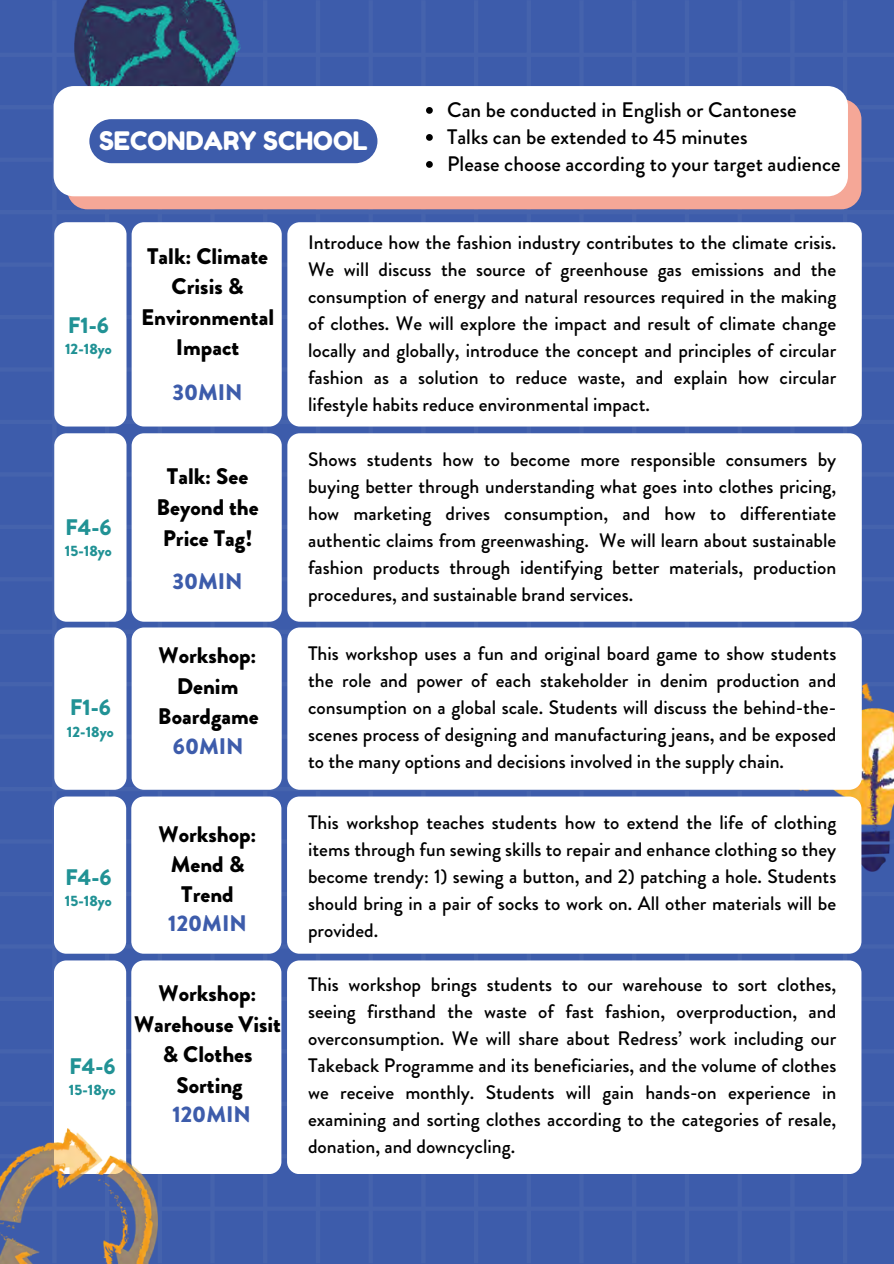
<style>
.page{position:relative;width:894px;height:1264px;background:#fff}
.page>*{position:absolute;margin:0;border:0;box-sizing:border-box;transform-origin:0 0}
.t1{font:25.5px "Fredoka One";color:#fff}
.t2{font:900 22.5px/30.2px "Brandon Grotesque";color:#000;text-align:center}
.t3{font:900 22.5px "Brandon Grotesque";color:#219295}
.t4{font:900 22.5px "Brandon Grotesque";color:#3d5cab}
.t5{font:500 21px "Brandon Grotesque";color:#000}
.t6{font:500 19.5px/27px "Brandon Grotesque";color:#000;text-align:justify}
.t7{font:900 15px "Brandon Grotesque";color:#219295}
.s1{color:#3d5cab}
</style>
<div class="page">
<div style="left:0;top:0;width:893px;height:1263px;background:#3d5cab"></div>
<img style="left:75px;top:0;width:165px;height:86px">
<img style="left:793px;top:683px;width:100px;height:188px">
<div style="left:132px;top:222px;width:150px;height:204px;background:#fff;border-radius:12px"></div>
<div style="left:54px;top:222px;width:72px;height:204px;background:#fff;border-radius:12px"></div>
<div style="left:287px;top:222px;width:574px;height:204px;background:#fff;border-radius:12px"></div>
<div style="left:67px;top:99px;width:794px;height:110px;background:#f5a797;border-radius:20px"></div>
<div style="left:54px;top:86px;width:793px;height:110px;background:#fff;border-radius:20px"></div>
<div style="left:89px;top:119px;width:288px;height:44px;background:#3d5cab;border-radius:22px"></div>
<svg style="left:426px;top:107px;width:6px;height:7px"></svg>
<svg style="left:426px;top:134px;width:6px;height:7px"></svg>
<svg style="left:426px;top:161px;width:6px;height:7px"></svg>
<div style="left:132px;top:433px;width:150px;height:188px;background:#fff;border-radius:12px"></div>
<div style="left:54px;top:433px;width:72px;height:188px;background:#fff;border-radius:12px"></div>
<div style="left:287px;top:433px;width:574px;height:188px;background:#fff;border-radius:12px"></div>
<div style="left:132px;top:627px;width:150px;height:162px;background:#fff;border-radius:12px"></div>
<div style="left:54px;top:627px;width:72px;height:162px;background:#fff;border-radius:12px"></div>
<div style="left:287px;top:627px;width:574px;height:162px;background:#fff;border-radius:12px"></div>
<div style="left:131px;top:796px;width:150px;height:157px;background:#fff;border-radius:12px"></div>
<div style="left:54px;top:796px;width:72px;height:157px;background:#fff;border-radius:12px"></div>
<div style="left:287px;top:796px;width:574px;height:157px;background:#fff;border-radius:12px"></div>
<div style="left:131px;top:960px;width:150px;height:213px;background:#fff;border-radius:12px"></div>
<div style="left:54px;top:960px;width:72px;height:213px;background:#fff;border-radius:12px"></div>
<div style="left:287px;top:960px;width:574px;height:214px;background:#fff;border-radius:12px"></div>
<img style="left:0;top:1128px;width:157px;height:135px">
<h2 class="t1" style="left:99px;top:125px;width:270px">SECONDARY SCHOOL</h2>
<p class="t5" style="left:447px;top:95px;width:351px">Can be conducted in English or Cantonese</p>
<p class="t5" style="left:447px;top:122px;width:302px">Talks can be extended to 45 minutes</p>
<h5 class="t5" style="left:447px;top:149px;width:395px">Please choose according to your target audience</h5>
<p class="t3" style="left:68px;top:309px;width:43px">F1-6</p>
<h3 class="t7" style="left:65px;top:338px;width:48px">12-18yo</h3>
<p class="t3" style="left:65px;top:511px;width:48px">F4-6</p>
<h5 class="t7" style="left:65px;top:540px;width:48px">15-18yo</h5>
<p class="t3" style="left:70px;top:691px;width:43px">F1-6</p>
<h5 class="t7" style="left:67px;top:720px;width:48px">12-18yo</h5>
<p class="t3" style="left:65px;top:861px;width:48px">F4-6</p>
<p class="t7" style="left:65px;top:890px;width:48px">15-18yo</p>
<p class="t3" style="left:69px;top:1050px;width:48px">F4-6</p>
<p class="t7" style="left:69px;top:1079px;width:48px">15-18yo</p>
<h1 class="t2" style="left:141px;top:241px;width:135px;line-height:30.6px">Talk: Climate<br>Crisis &amp;<br>Environmental<br>Impact</h1>
<p class="t4" style="left:172px;top:376px;width:72px">30MIN</p>
<h3 class="t2" style="left:156px;top:461px;width:104px;line-height:30.8px">Talk: See<br>Beyond the<br>Price Tag!</h3>
<h2 class="t4" style="left:172px;top:565px;width:72px">30MIN</h2>
<p class="t6" style="left:308px;top:229px;width:529px">Introduce how the fashion industry contributes to the climate crisis.<br>We will discuss the source of greenhouse gas emissions and the consumption of energy and natural resources required in the making of clothes. We will explore the impact and result of climate change locally and globally, introduce the concept and principles of circular fashion as a solution to reduce waste, and explain how circular lifestyle habits reduce environmental impact.</p>
<p class="t6" style="left:308px;top:445px;width:529px">Shows students how to become more responsible consumers by buying better through understanding what goes into clothes pricing, how marketing drives consumption, and how to differentiate authentic claims from greenwashing. We will learn about sustainable fashion products through identifying better materials, production procedures, and sustainable brand services.</p>
<h3 class="t2" style="left:158px;top:640px;width:102px">Workshop:<br>Denim<br>Boardgame<br><span class="s1">60MIN</span></h3>
<p class="t6" style="left:308px;top:640px;width:529px">This workshop uses a fun and original board game to show students the role and power of each stakeholder in denim production and consumption on a global scale. Students will discuss the behind-the&shy;scenes process of designing and manufacturing jeans, and be exposed to the many options and decisions involved in the supply chain.</p>
<p class="t2" style="left:159px;top:819px;width:99px">Workshop:<br>Mend &amp;<br>Trend<br><span class="s1">120MIN</span></p>
<h3 class="t6" style="left:308px;top:809px;width:529px">This workshop teaches students how to extend the life of clothing items through fun sewing skills to repair and enhance clothing so they become trendy: 1) sewing a button, and 2) patching a hole. Students should bring in a pair of socks to work on. All other materials will be provided.</h3>
<h5 class="t2" style="left:134px;top:978px;width:148px">Workshop:<br>Warehouse Visit &amp; Clothes<br>Sorting<br><span class="s1">120MIN</span></h5>
<h3 class="t6" style="left:308px;top:971px;width:529px">This workshop brings students to our warehouse to sort clothes, seeing firsthand the waste of fast fashion, overproduction, and overconsumption. We will share about Redress’ work including our Takeback Programme and its beneficiaries, and the volume of clothes we receive monthly. Students will gain hands-on experience in examining and sorting clothes according to the categories of resale, donation, and downcycling.</h3>
</div>
